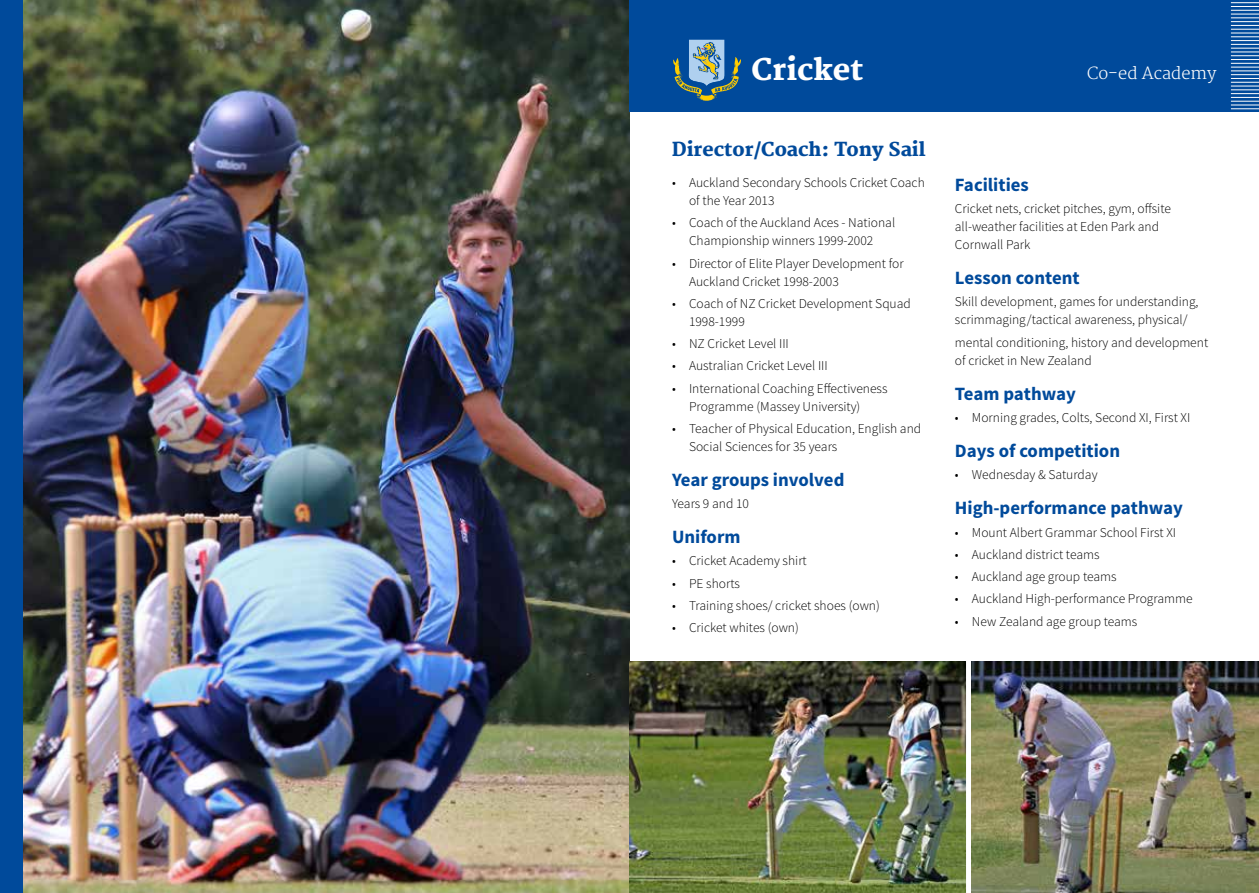
<style>
.page{position:relative;width:1259px;height:893px;background:#fff}
.page>*{position:absolute;margin:0;border:0;box-sizing:border-box;transform-origin:0 0}
.t1{font:800 29.25px "Merriweather";color:#fff}
.t2{font:700 18.75px "Source Sans Pro";color:#004a9b}
.t3{font:800 18.75px "Merriweather";color:#004a9b}
.t4{font:300 16.35px "Merriweather";color:#fff}
.t5{font:300 13.5px/18px "Source Sans Pro";color:#000}
</style>
<div class="page">
<img style="left:971px;top:662px;width:288px;height:231px">
<img style="left:22px;top:0;width:607px;height:893px">
<img style="left:629px;top:662px;width:337px;height:231px">
<div style="left:629px;top:0;width:630px;height:112px;background:#004a9b"></div>
<svg style="left:673px;top:39px;width:68px;height:62px"></svg>
<div style="left:0;top:0;width:22px;height:893px;background:#004a9b"></div>
<svg style="left:1231px;top:2px;width:28px;height:108px"></svg>
<h1 class="t1" style="left:751px;top:52px;width:114px">Cricket</h1>
<p class="t4" style="left:1087px;top:64px;width:131px">Co-ed Academy</p>
<h2 class="t3" style="left:672px;top:138px;width:255px">Director/Coach: Tony Sail</h2>
<p class="t5" style="left:689px;top:174px;width:237px;text-indent:-17px">• Auckland Secondary Schools Cricket Coach of the Year 2013</p>
<p class="t5" style="left:672px;top:214px;width:225px;text-align:center">• Coach of the Auckland Aces - National<br>Championship winners 1999-2002</p>
<p class="t5" style="left:689px;top:254px;width:216px;text-indent:-17px">• Director of Elite Player Development for<br>Auckland Cricket 1998-2003</p>
<p class="t5" style="left:689px;top:294px;width:223px;text-indent:-17px">• Coach of NZ Cricket Development Squad<br>1998-1999</p>
<p class="t5" style="left:672px;top:335px;width:118px">• NZ Cricket Level III</p>
<p class="t5" style="left:672px;top:357px;width:157px">• Australian Cricket Level III</p>
<p class="t5" style="left:689px;top:379px;width:200px;text-indent:-17px">• International Coaching Effectiveness<br>Programme (Massey University)</p>
<p class="t5" style="left:689px;top:419px;width:234px;text-indent:-17px">• Teacher of Physical Education, English and<br>Social Sciences for 35 years</p>
<h2 class="t2" style="left:672px;top:468px;width:174px">Year groups involved</h2>
<p class="t5" style="left:672px;top:495px;width:78px">Years 9 and 10</p>
<h2 class="t2" style="left:672px;top:525px;width:70px">Uniform</h2>
<p class="t5" style="left:672px;top:552px;width:136px">• Cricket Academy shirt</p>
<p class="t5" style="left:672px;top:574px;width:69px">• PE shorts</p>
<p class="t5" style="left:672px;top:596px;width:209px">• Training shoes/ cricket shoes (own)</p>
<p class="t5" style="left:672px;top:619px;width:128px">• Cricket whites (own)</p>
<h2 class="t2" style="left:955px;top:173px;width:75px">Facilities</h2>
<p class="t5" style="left:955px;top:200px;width:218px">Cricket nets, cricket pitches, gym, offsite all-weather facilities at Eden Park and<br>Cornwall Park</p>
<h2 class="t2" style="left:955px;top:266px;width:126px">Lesson content</h2>
<p class="t5" style="left:955px;top:293px;width:245px">Skill development, games for understanding, scrimmaging/tactical awareness, physical/</p>
<p class="t5" style="left:955px;top:333px;width:255px">mental conditioning, history and development of cricket in New Zealand</p>
<h2 class="t2" style="left:955px;top:381px;width:123px">Team pathway</h2>
<p class="t5" style="left:955px;top:409px;width:237px">• Morning grades, Colts, Second XI, First XI</p>
<h2 class="t2" style="left:955px;top:439px;width:167px">Days of competition</h2>
<p class="t5" style="left:955px;top:466px;width:144px">• Wednesday &amp; Saturday</p>
<h2 class="t2" style="left:955px;top:496px;width:229px">High-performance pathway</h2>
<p class="t5" style="left:955px;top:523px;width:223px">• Mount Albert Grammar School First XI</p>
<p class="t5" style="left:955px;top:545px;width:146px">• Auckland district teams</p>
<p class="t5" style="left:955px;top:568px;width:163px">• Auckland age group teams</p>
<p class="t5" style="left:955px;top:590px;width:239px">• Auckland High-performance Programme</p>
<p class="t5" style="left:955px;top:612px;width:184px">• New Zealand age group teams</p>
</div>
